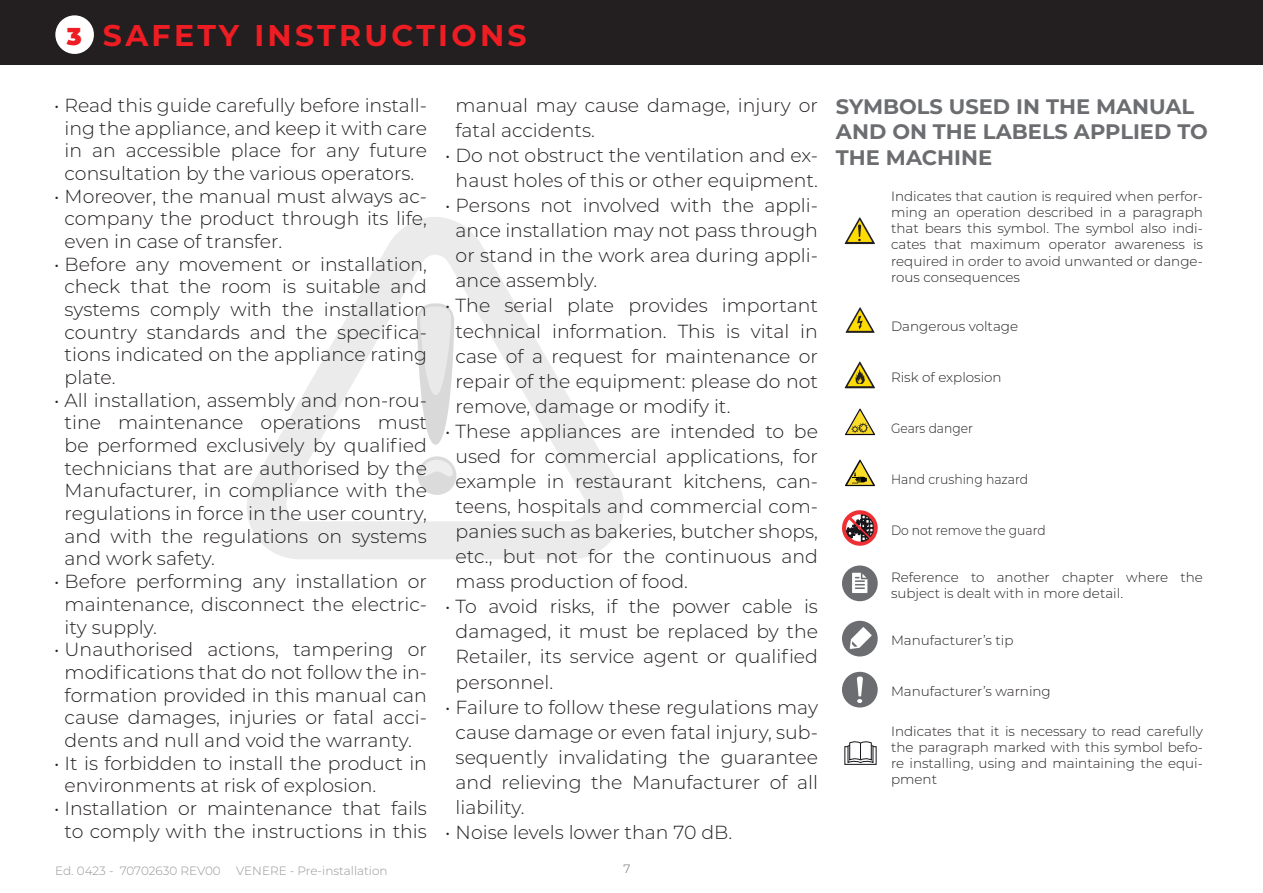
<style>
.page{position:relative;width:1263px;height:893px;background:#fff}
.page>*{position:absolute;margin:0;border:0;box-sizing:border-box;transform-origin:0 0}
.Titoli_rossi_IT{font:700 30px "Montserrat";letter-spacing:.11em;color:#ee1d23}
.Titoli_rossi_IT-2{font:900 24.45px "Montserrat";color:#ee1d23}
.Sottotitolo_IT{font:700 21px/25.5px "Montserrat";color:#6c6d70}
.t1{font:300 18.9px/22.6px "Montserrat";color:#231f20;text-align:justify}
.Testo_corrente_9_pt{font:300 13.5px/16.2px "Montserrat";color:#231f20;text-align:justify}
.Testo_corrente_9_pt-2{font:300 13.5px "Montserrat";color:#231f20;scale:.91 1}
.Testo_corrente_9_pt-3{font:300 13.5px "Montserrat";color:#231f20;scale:.92 1}
.t2{font:300 12px "Montserrat";color:#939598}
.t3{font:300 12px "Montserrat";color:#6c6d70}
</style>
<div class="page">
<div style="left:0;top:0;width:1263px;height:65px;background:#231f20"></div>
<svg style="left:247px;top:217px;width:377px;height:342px"></svg>
<svg style="left:417px;top:301px;width:37px;height:144px"></svg>
<div style="left:418px;top:456px;width:38px;height:39px;background:#dcdbdb;border-radius:50%"></div>
<svg style="left:420px;top:460px;width:34px;height:16px"></svg>
<svg style="left:845px;top:217px;width:30px;height:27px"></svg>
<svg style="left:846px;top:307px;width:28px;height:26px"></svg>
<svg style="left:845px;top:362px;width:30px;height:26px"></svg>
<svg style="left:845px;top:409px;width:30px;height:26px"></svg>
<svg style="left:845px;top:460px;width:30px;height:26px"></svg>
<svg style="left:842px;top:510px;width:36px;height:36px"></svg>
<div style="left:842px;top:565px;width:36px;height:36px;background:#6c6d70;border-radius:50%"></div>
<svg style="left:852px;top:573px;width:15px;height:20px"></svg>
<div style="left:842px;top:621px;width:36px;height:35px;background:#6c6d70;border-radius:50%"></div>
<svg style="left:850px;top:627px;width:22px;height:22px"></svg>
<div style="left:842px;top:672px;width:36px;height:35px;background:#6c6d70;border-radius:50%"></div>
<svg style="left:856px;top:676px;width:7px;height:27px"></svg>
<div style="left:845px;top:747px;width:31px;height:17px;background:#8d8b8e"></div>
<div style="left:845px;top:746px;width:31px;height:19px;border:1px solid #17141a"></div>
<svg style="left:847px;top:741px;width:26px;height:22px"></svg>
<div style="left:55px;top:15px;width:39px;height:39px;background:#fff;border-radius:50%"></div>
<p class="Titoli_rossi_IT-2" style="left:67px;top:18px;width:16px">3</p>
<p class="Titoli_rossi_IT" style="left:103px;top:14px;width:425px">SAFETY INSTRUCTIONS</p>
<p class="t1" style="left:54px;top:93px;width:374px;text-align:center">• Read this guide carefully before install&shy;ing the appliance, and keep it with care in an accessible place for any future consultation by the various operators.</p>
<p class="t1" style="left:65px;top:184px;width:364px;text-indent:-11px">• Moreover, the manual must always ac&shy;company the product through its life, even in case of transfer.</p>
<p class="t1" style="left:65px;top:252px;width:364px;text-indent:-11px">• Before any movement or installation, check that the room is suitable and systems comply with the installation country standards and the specifica&shy;tions indicated on the appliance rating plate.</p>
<p class="t1" style="left:65px;top:388px;width:364px;text-indent:-11px">• All installation, assembly and non-rou&shy;tine maintenance operations must be performed exclusively by qualified technicians that are authorised by the Manufacturer, in compliance with the regulations in force in the user country, and with the regulations on systems and work safety.</p>
<p class="t1" style="left:65px;top:569px;width:364px;text-indent:-11px">• Before performing any installation or maintenance, disconnect the electric&shy;ity supply.</p>
<p class="t1" style="left:54px;top:638px;width:374px;text-align:center">• Unauthorised actions, tampering or modifications that do not follow the in&shy;formation provided in this manual can cause damages, injuries or fatal acci&shy;dents and null and void the warranty.</p>
<p class="t1" style="left:65px;top:751px;width:364px;text-indent:-11px">• It is forbidden to install the product in environments at risk of explosion.</p>
<p class="t1" style="left:54px;top:796px;width:374px;text-align:center">• Installation or maintenance that fails to comply with the instructions in this</p>
<p class="t1" style="left:456px;top:92px;width:364px;line-height:25px">manual may cause damage, injury or fatal accidents.</p>
<p class="t1" style="left:445px;top:142px;width:374px;line-height:25px;text-align:center">• Do not obstruct the ventilation and ex&shy;haust holes of this or other equipment.</p>
<p class="t1" style="left:456px;top:192px;width:364px;line-height:25px;text-indent:-11px">• Persons not involved with the appli&shy;ance installation may not pass through or stand in the work area during appli&shy;ance assembly.</p>
<p class="t1" style="left:456px;top:293px;width:364px;line-height:25px;text-indent:-11px">• The serial plate provides important technical information. This is vital in case of a request for maintenance or repair of the equipment: please do not remove, damage or modify it.</p>
<p class="t1" style="left:456px;top:418px;width:364px;line-height:25px;text-indent:-11px">• These appliances are intended to be used for commercial applications, for example in restaurant kitchens, can&shy;teens, hospitals and commercial com&shy;panies such as bakeries, butcher shops, etc., but not for the continuous and mass production of food.</p>
<p class="t1" style="left:456px;top:593px;width:364px;line-height:25px;text-indent:-11px">• To avoid risks, if the power cable is damaged, it must be replaced by the Retailer, its service agent or qualified personnel.</p>
<p class="t1" style="left:456px;top:694px;width:364px;line-height:25px;text-indent:-11px">• Failure to follow these regulations may cause damage or even fatal injury, sub&shy;sequently invalidating the guarantee and relieving the Manufacturer of all liability.</p>
<p class="t1" style="left:445px;top:820px;width:289px">• Noise levels lower than 70 dB.</p>
<p class="t2" style="left:55px;top:863px;width:167px">Ed. 0423 - 70702630 REV00</p>
<p class="t2" style="left:236px;top:863px;width:153px">VENERE - Pre-installation</p>
<p class="t3" style="left:623px;top:860px;width:8px">7</p>
<p class="Sottotitolo_IT" style="left:836px;top:93px;width:373px">SYMBOLS USED IN THE MANUAL<br>AND ON THE LABELS APPLIED TO<br>THE MACHINE</p>
<p class="Testo_corrente_9_pt" style="left:891px;top:187px;width:313px">Indicates that caution is required when perfor&shy;ming an operation described in a paragraph that bears this symbol. The symbol also indi&shy;cates that maximum operator awareness is required in order to avoid unwanted or dange&shy;rous consequences</p>
<p class="Testo_corrente_9_pt" style="left:891px;top:317px;width:129px">Dangerous voltage</p>
<p class="Testo_corrente_9_pt" style="left:891px;top:368px;width:112px">Risk of explosion</p>
<p class="Testo_corrente_9_pt-2" style="left:891px;top:419px;width:92px">Gears danger</p>
<p class="Testo_corrente_9_pt-3" style="left:891px;top:470px;width:151px">Hand crushing hazard</p>
<p class="Testo_corrente_9_pt-2" style="left:891px;top:521px;width:171px">Do not remove the guard</p>
<p class="Testo_corrente_9_pt" style="left:891px;top:568px;width:313px">Reference to another chapter where the subject is dealt with in more detail.</p>
<p class="Testo_corrente_9_pt" style="left:891px;top:632px;width:124px">Manufacturer’s tip</p>
<p class="Testo_corrente_9_pt" style="left:891px;top:683px;width:161px">Manufacturer’s warning</p>
<p class="Testo_corrente_9_pt" style="left:891px;top:722px;width:313px">Indicates that it is necessary to read carefully the paragraph marked with this symbol befo&shy;re installing, using and maintaining the equi&shy;pment</p>
</div>
